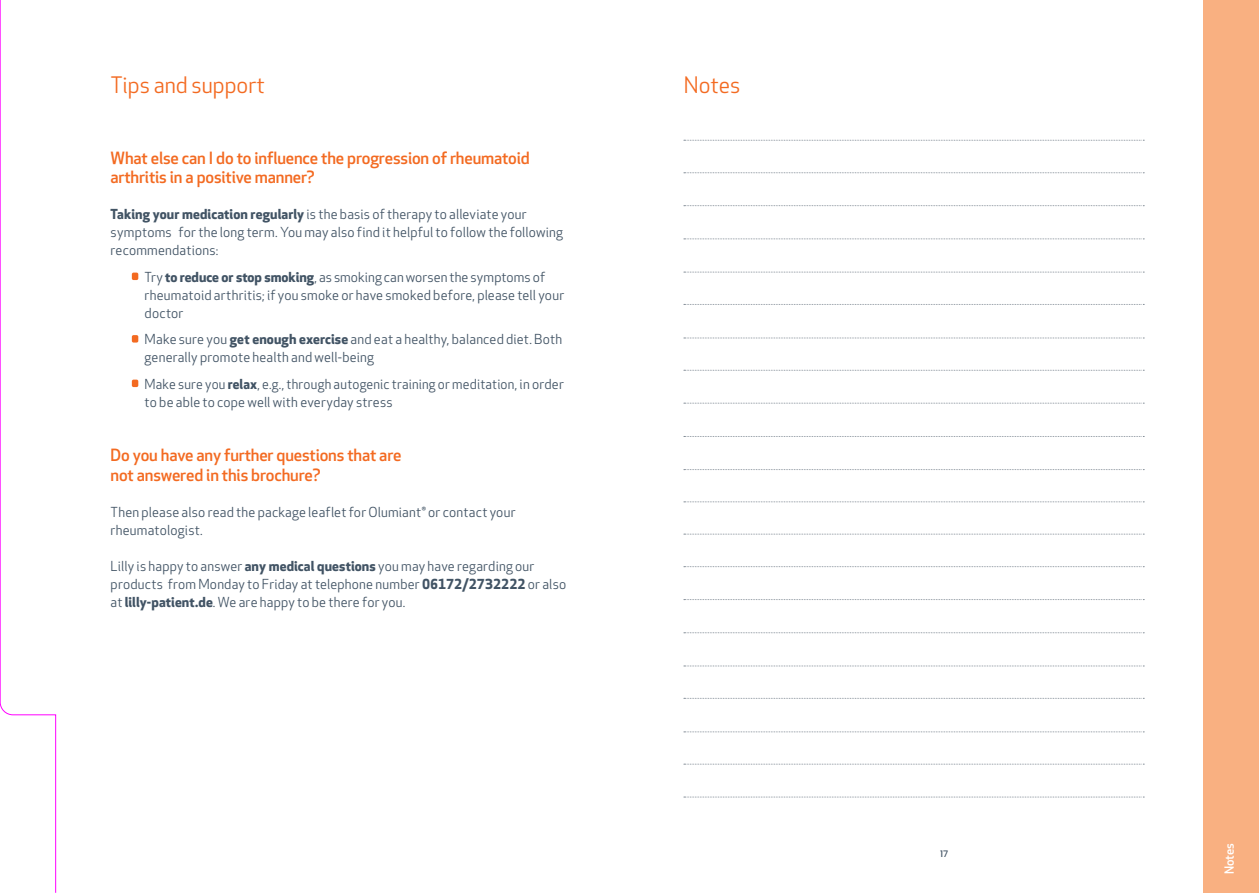
<style>
.page{position:relative;width:1259px;height:893px;background:#fff}
.page>*{position:absolute;margin:0;border:0;box-sizing:border-box;transform-origin:0 0}
.t1{font:22.2px "Apex New";color:#f36a21}
._16058_Copy{font:500 16.5px/19.5px "Apex New";letter-spacing:-.01em;color:#f36a21}
._16058_Copy-2{font:13.5px/18px "Apex New";letter-spacing:.015em;color:#415364}
.t2{font:500 12.3px "Apex New";color:#fff}
.t3{font:500 9px "Poppins";color:#415364}
.s1{font-weight:700}
</style>
<div class="page">
<div style="left:132px;top:273px;width:6px;height:7px;background:#f36a21;border-radius:2px"></div>
<div style="left:132px;top:335px;width:6px;height:8px;background:#f36a21;border-radius:2px"></div>
<div style="left:132px;top:380px;width:6px;height:7px;background:#f36a21;border-radius:2px"></div>
<svg style="left:684px;top:140px;width:460px;height:1px"></svg>
<svg style="left:684px;top:534px;width:460px;height:1px"></svg>
<svg style="left:684px;top:172px;width:460px;height:1px"></svg>
<svg style="left:684px;top:566px;width:460px;height:1px"></svg>
<svg style="left:684px;top:205px;width:460px;height:1px"></svg>
<svg style="left:684px;top:599px;width:460px;height:1px"></svg>
<svg style="left:684px;top:238px;width:460px;height:1px"></svg>
<svg style="left:684px;top:632px;width:460px;height:1px"></svg>
<svg style="left:684px;top:272px;width:460px;height:1px"></svg>
<svg style="left:684px;top:666px;width:460px;height:1px"></svg>
<svg style="left:684px;top:304px;width:460px;height:1px"></svg>
<svg style="left:684px;top:698px;width:460px;height:1px"></svg>
<svg style="left:684px;top:338px;width:460px;height:1px"></svg>
<svg style="left:684px;top:370px;width:460px;height:1px"></svg>
<svg style="left:684px;top:403px;width:460px;height:1px"></svg>
<svg style="left:684px;top:731px;width:461px;height:67px"></svg>
<svg style="left:684px;top:436px;width:460px;height:1px"></svg>
<svg style="left:684px;top:469px;width:460px;height:1px"></svg>
<svg style="left:684px;top:501px;width:460px;height:1px"></svg>
<div style="left:1203px;top:0;width:56px;height:893px;background:#f9b081"></div>
<svg style="left:0;top:0;width:56px;height:893px"></svg>
<p class="t1" style="left:111px;top:73px;width:156px">Tips and support</p>
<p class="_16058_Copy" style="left:111px;top:148px;width:421px">What else can I do to influence the progression of rheumatoid arthritis in a positive manner?</p>
<p class="_16058_Copy-2" style="left:111px;top:206px;width:454px"><span class="s1">Taking your medication regularly</span> is the basis of therapy to alleviate your symptoms for the long term. You may also find it helpful to follow the following recommendations:</p>
<p class="_16058_Copy-2" style="left:145px;top:268px;width:421px">Try <span class="s1">to reduce or stop smoking</span>, as smoking can worsen the symptoms of rheumatoid arthritis; if you smoke or have smoked before, please tell your doctor</p>
<p class="_16058_Copy-2" style="left:145px;top:331px;width:419px">Make sure you <span class="s1">get enough exercise</span> and eat a healthy, balanced diet. Both generally promote health and well-being</p>
<p class="_16058_Copy-2" style="left:145px;top:375px;width:421px">Make sure you <span class="s1">relax</span>, e.g., through autogenic training or meditation, in order to be able to cope well with everyday stress</p>
<p class="_16058_Copy" style="left:111px;top:446px;width:292px">Do you have any further questions that are</p>
<p class="_16058_Copy" style="left:111px;top:465px;width:212px">not answered in this brochure?</p>
<p class="_16058_Copy-2" style="left:111px;top:503px;width:406px">Then please also read the package leaflet for Olumiant® or contact your rheumatologist.</p>
<p class="_16058_Copy-2" style="left:111px;top:557px;width:457px">Lilly is happy to answer <span class="s1">any medical questions</span> you may have regarding our products from Monday to Friday at telephone number <span class="s1">06172/2732222</span> or also at <span class="s1">lilly-patient.de</span>. We are happy to be there for you.</p>
<p class="t1" style="left:684px;top:73px;width:58px">Notes</p>
<p class="t3" style="left:940px;top:848px;width:10px">17</p>
<p class="t2" style="left:1222px;top:874px;width:33px;rotate:-90deg">Notes</p>
</div>
